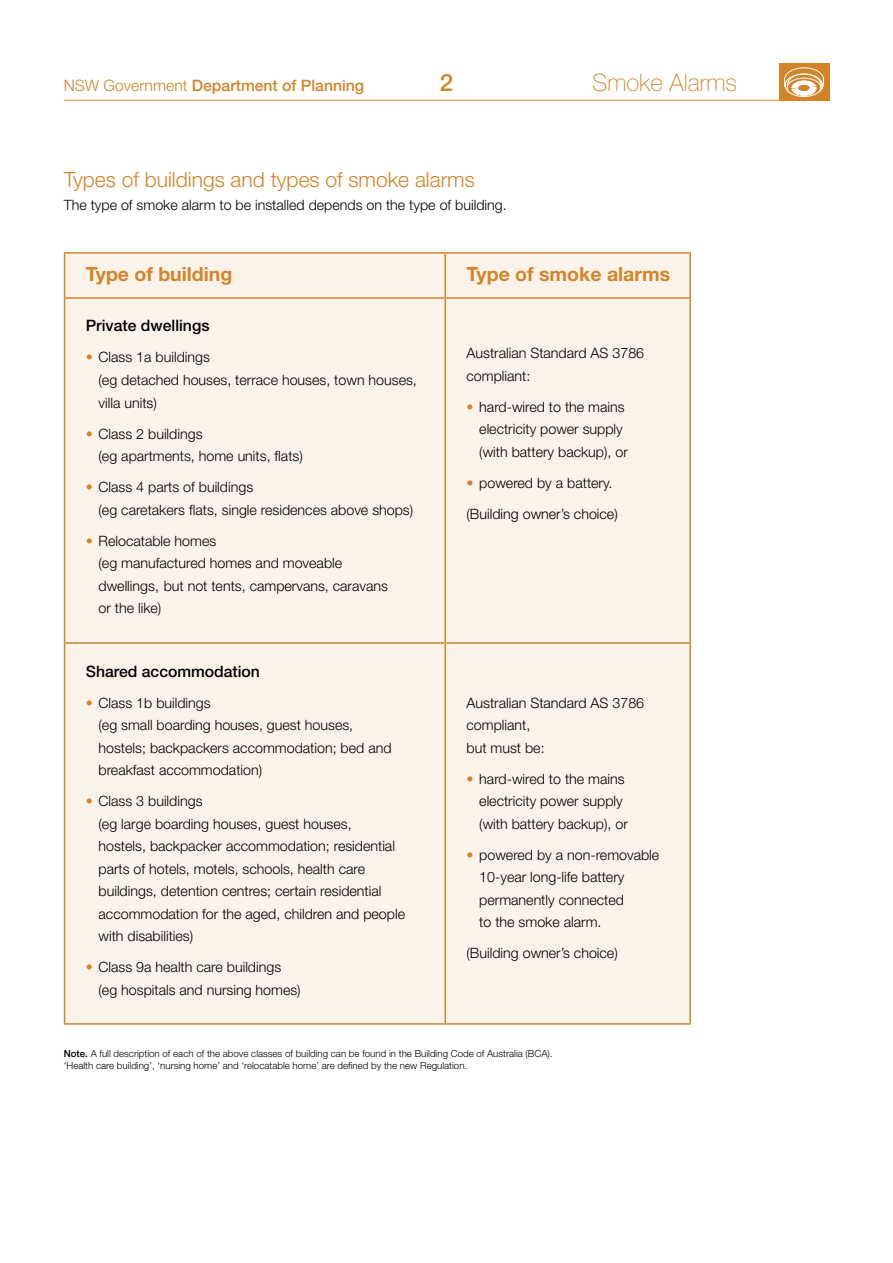
<style>
.page{position:relative;width:893px;height:1263px;background:#fff}
.page>*{position:absolute;margin:0;border:0;box-sizing:border-box;transform-origin:0 0}
.t1{font:100 24px "Helvetica Neue";color:#d38429}
.t2{font:500 24px "Helvetica Neue";color:#d38429}
.subhead_01{font:300 21px "Helvetica Neue";color:#d38429}
.subhead_02{font:700 19.5px "Helvetica Neue";color:#d38429}
.subhead_03{font:500 15.75px "Helvetica Neue";color:#000}
.subhead_02-2{font:500 15.75px "Helvetica Neue";color:#d38429}
.bullet{font:300 14.25px/22.5px "Helvetica Neue";color:#000}
.body{font:300 14.25px/22.5px "Helvetica Neue";color:#000}
.footnotes{font:300 9.75px/12.8px "Helvetica Neue";color:#000}
.s1{font-weight:300}
.s2{color:#d38429}
.s3{font-weight:500}
</style>
<div class="page">
<div style="left:65px;top:254px;width:624px;height:769px;background:#fbf3ea"></div>
<hr style="left:689px;top:299px;width:2px;height:343px;background:#d38429">
<hr style="left:445px;top:252px;width:246px;height:2px;background:#d38429">
<hr style="left:689px;top:254px;width:2px;height:43px;background:#d38429">
<hr style="left:445px;top:297px;width:246px;height:2px;background:#d38429">
<hr style="left:64px;top:252px;width:381px;height:2px;background:#d38429">
<hr style="left:64px;top:254px;width:1px;height:43px;background:#d38429">
<hr style="left:444px;top:254px;width:2px;height:43px;background:#d38429">
<hr style="left:64px;top:297px;width:381px;height:2px;background:#d38429">
<hr style="left:64px;top:299px;width:1px;height:343px;background:#d38429">
<hr style="left:444px;top:299px;width:2px;height:343px;background:#d38429">
<hr style="left:445px;top:642px;width:246px;height:2px;background:#d38429">
<hr style="left:689px;top:644px;width:2px;height:379px;background:#d38429">
<hr style="left:445px;top:1023px;width:246px;height:2px;background:#d38429">
<hr style="left:64px;top:642px;width:381px;height:2px;background:#d38429">
<hr style="left:64px;top:644px;width:1px;height:379px;background:#d38429">
<hr style="left:444px;top:644px;width:2px;height:379px;background:#d38429">
<hr style="left:64px;top:1023px;width:381px;height:2px;background:#d38429">
<div style="left:779px;top:64px;width:50px;height:37px;background:#d38429"></div>
<svg style="left:784px;top:67px;width:40px;height:30px"></svg>
<hr style="left:64px;top:100px;width:765px;height:1px;background:#d38429">
<p class="subhead_02-2" style="left:64px;top:76px;width:302px"><span class="s1">NSW Government</span> Department of Planning</p>
<p class="t2" style="left:440px;top:69px;width:15px">2</p>
<p class="t1" style="left:592px;top:69px;width:146px">Smoke Alarms</p>
<p class="subhead_01" style="left:64px;top:166px;width:413px">Types of buildings and types of smoke alarms</p>
<p class="body" style="left:64px;top:193px;width:444px">The type of smoke alarm to be installed depends on the type of building.</p>
<p class="subhead_02" style="left:86px;top:262px;width:148px">Type of building</p>
<p class="subhead_02" style="left:466px;top:262px;width:205px">Type of smoke alarms</p>
<p class="subhead_03" style="left:86px;top:316px;width:125px">Private dwellings</p>
<p class="bullet" style="left:99px;top:346px;width:320px;text-indent:-13px"><span class="s2">•</span> Class 1a buildings<br>(eg detached houses, terrace houses, town houses, villa units)</p>
<p class="bullet" style="left:99px;top:422px;width:206px;text-indent:-13px"><span class="s2">•</span> Class 2 buildings<br>(eg apartments, home units, flats)</p>
<p class="bullet" style="left:99px;top:475px;width:316px;text-indent:-13px"><span class="s2">•</span> Class 4 parts of buildings<br>(eg caretakers flats, single residences above shops)</p>
<p class="bullet" style="left:99px;top:529px;width:291px;text-indent:-13px"><span class="s2">•</span> Relocatable homes<br>(eg manufactured homes and moveable dwellings, but not tents, campervans, caravans or the like)</p>
<p class="body" style="left:466px;top:342px;width:179px">Australian Standard AS 3786 compliant:</p>
<p class="bullet" style="left:479px;top:395px;width:150px;text-indent:-13px"><span class="s2">•</span> hard-wired to the mains electricity power supply (with battery backup), or</p>
<p class="bullet" style="left:466px;top:471px;width:147px"><span class="s2">•</span> powered by a battery.</p>
<p class="body" style="left:466px;top:502px;width:153px">(Building owner’s choice)</p>
<p class="subhead_03" style="left:86px;top:661px;width:176px">Shared accommodation</p>
<p class="bullet" style="left:99px;top:691px;width:294px;text-indent:-13px"><span class="s2">•</span> Class 1b buildings<br>(eg small boarding houses, guest houses, hostels; backpackers accommodation; bed and breakfast accommodation)</p>
<p class="bullet" style="left:99px;top:789px;width:308px;text-indent:-13px"><span class="s2">•</span> Class 3 buildings<br>(eg large boarding houses, guest houses,<br>hostels, backpacker accommodation; residential parts of hotels, motels, schools, health care buildings, detention centres; certain residential accommodation for the aged, children and people with disabilities)</p>
<p class="bullet" style="left:99px;top:955px;width:204px;text-indent:-13px"><span class="s2">•</span> Class 9a health care buildings (eg hospitals and nursing homes)</p>
<p class="body" style="left:466px;top:691px;width:179px">Australian Standard AS 3786 compliant,<br>but must be:</p>
<p class="bullet" style="left:479px;top:767px;width:150px;text-indent:-13px"><span class="s2">•</span> hard-wired to the mains electricity power supply (with battery backup), or</p>
<p class="bullet" style="left:479px;top:843px;width:182px;text-indent:-13px"><span class="s2">•</span> powered by a non-removable<br>10-year long-life battery permanently connected<br>to the smoke alarm.</p>
<p class="body" style="left:466px;top:941px;width:153px">(Building owner’s choice)</p>
<p class="footnotes" style="left:64px;top:1046px;width:490px"><span class="s3">Note.</span> A full description of each of the above classes of building can be found in the Building Code of Australia (BCA). ‘Health care building’, ‘nursing home’ and ‘relocatable home’ are defined by the new Regulation.</p>
</div>
